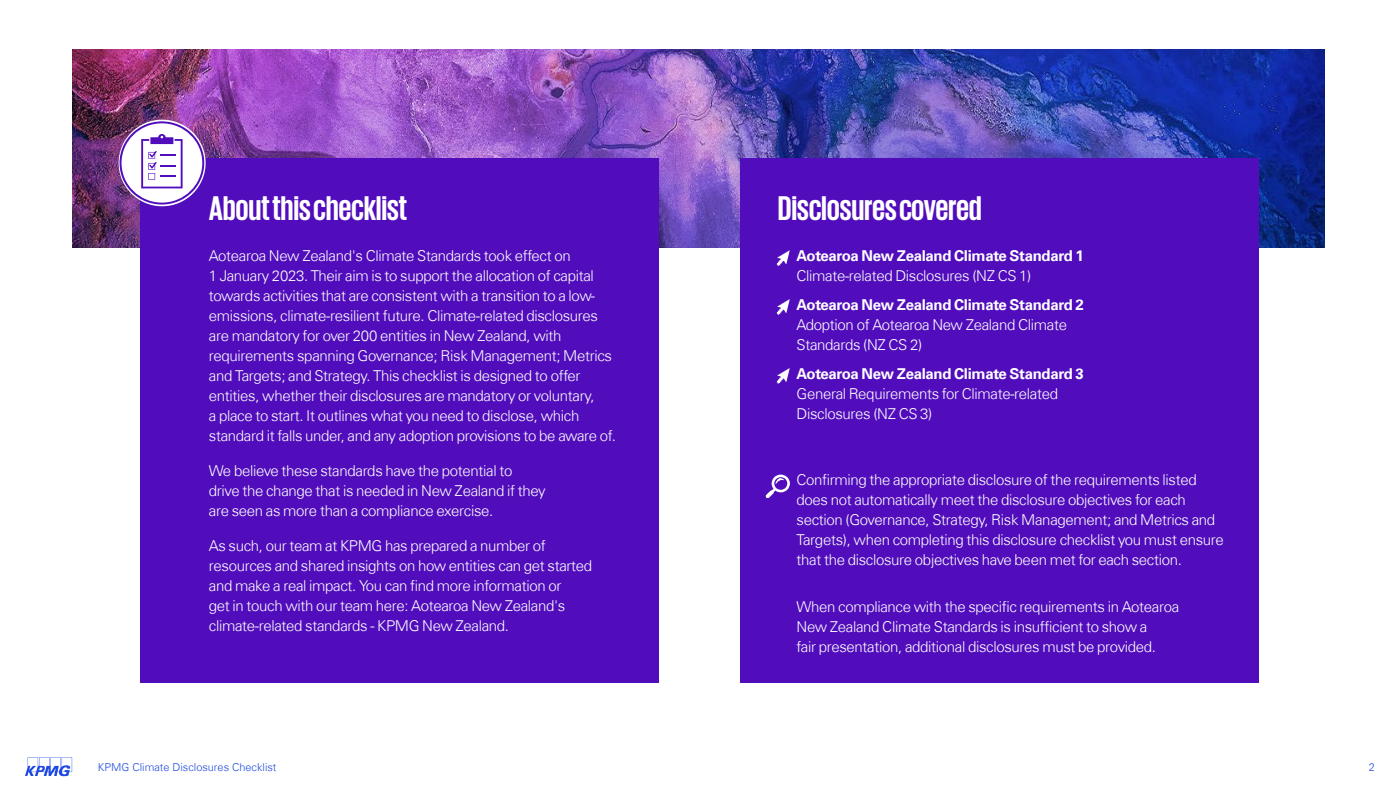
<style>
.page{position:relative;width:1400px;height:788px;background:#fff}
.page>*{position:absolute;margin:0;border:0;box-sizing:border-box;transform-origin:0 0}
.t1{font:700 35px "KPMG Cyrillic";letter-spacing:-.01em;color:#fff}
.t2{font:300 15px/20px "Universfor KPMG";letter-spacing:-.02em;color:#fff}
.t3{font:300 15px "Universfor KPMG";letter-spacing:-.02em;color:#fff}
.t4{font:300 11px "Universfor KPMG";color:#1e49e2}
</style>
<div class="page">
<img style="left:72px;top:50px;width:1253px;height:198px">
<div style="left:140px;top:159px;width:519px;height:523px;background:#510dbc"></div>
<div style="left:740px;top:159px;width:518px;height:523px;background:#510dbc"></div>
<svg style="left:120px;top:121px;width:84px;height:83px"></svg>
<svg style="left:777px;top:250px;width:13px;height:16px"></svg>
<svg style="left:777px;top:299px;width:13px;height:16px"></svg>
<svg style="left:777px;top:368px;width:13px;height:15px"></svg>
<svg style="left:766px;top:474px;width:24px;height:24px"></svg>
<svg style="left:25px;top:757px;width:47px;height:19px"></svg>
<h1 class="t1" style="left:209px;top:190px;width:200px">About this checklist</h1>
<h1 class="t1" style="left:778px;top:190px;width:206px">Disclosures covered</h1>
<p class="t2" style="left:209px;top:246px;width:408px">Aotearoa New Zealand's Climate Standards took effect on<br>1 January 2023. Their aim is to support the allocation of capital towards activities that are consistent with a transition to a low&shy;emissions, climate-resilient future. Climate-related disclosures are mandatory for over 200 entities in New Zealand, with requirements spanning Governance; Risk Management; Metrics and Targets; and Strategy. This checklist is designed to offer entities, whether their disclosures are mandatory or voluntary,<br>a place to start. It outlines what you need to disclose, which standard it falls under, and any adoption provisions to be aware of.</p>
<p class="t2" style="left:209px;top:461px;width:338px">We believe these standards have the potential to drive the change that is needed in New Zealand if they are seen as more than a compliance exercise.</p>
<p class="t2" style="left:209px;top:536px;width:385px">As such, our team at KPMG has prepared a number of resources and shared insights on how entities can get started and make a real impact. You can find more information or<br>get in touch with our team here: Aotearoa New Zealand's climate-related standards - KPMG New Zealand.</p>
<p class="t3" style="left:797px;top:247px;width:289px">Aotearoa New Zealand Climate Standard 1</p>
<p class="t2" style="left:797px;top:266px;width:236px">Climate-related Disclosures (NZ CS 1)</p>
<p class="t3" style="left:797px;top:296px;width:289px">Aotearoa New Zealand Climate Standard 2</p>
<p class="t2" style="left:797px;top:314px;width:272px">Adoption of Aotearoa New Zealand Climate<br>Standards (NZ CS 2)</p>
<p class="t3" style="left:797px;top:364px;width:289px">Aotearoa New Zealand Climate Standard 3</p>
<p class="t2" style="left:797px;top:383px;width:263px">General Requirements for Climate-related<br>Disclosures (NZ CS 3)</p>
<p class="t2" style="left:797px;top:470px;width:429px">Confirming the appropriate disclosure of the requirements listed does not automatically meet the disclosure objectives for each section (Governance, Strategy, Risk Management; and Metrics and Targets), when completing this disclosure checklist you must ensure that the disclosure objectives have been met for each section.</p>
<p class="t2" style="left:797px;top:596px;width:384px">When compliance with the specific requirements in Aotearoa<br>New Zealand Climate Standards is insufficient to show a<br>fair presentation, additional disclosures must be provided.</p>
<p class="t4" style="left:98px;top:760px;width:180px">KPMG Climate Disclosures Checklist</p>
<p class="t4" style="left:1369px;top:760px;width:8px">2</p>
</div>
